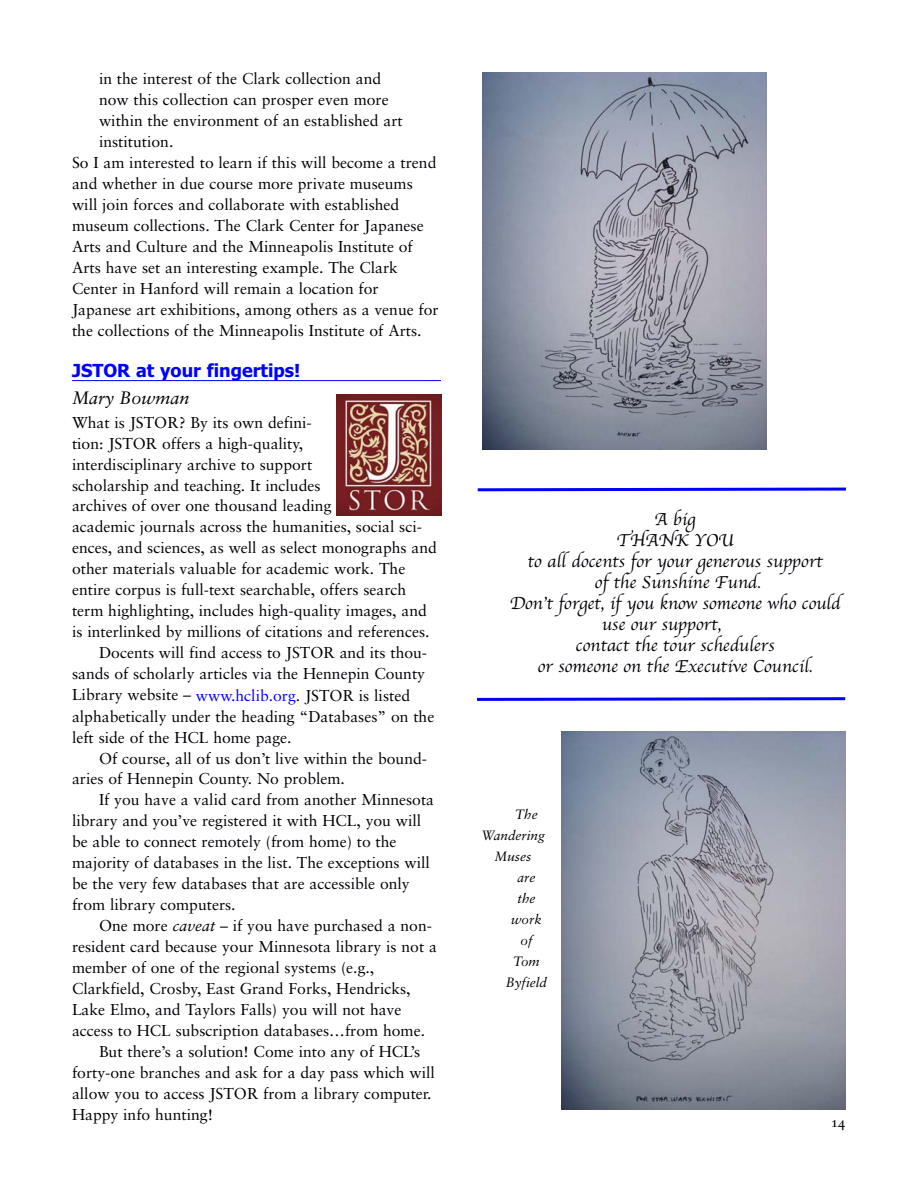
<style>
.page{position:relative;width:918px;height:1188px;background:#fff}
.page>*{position:absolute;margin:0;border:0;box-sizing:border-box;transform-origin:0 0}
.t1{font:18px "Apple Chancery";color:#000006}
.t2{font:700 18px "Tahoma";color:#00f}
.t3{font:italic 18px "Mia Sabon";color:#000006}
.t4{font:15.75px "Mia Sabon Roman";color:#000006}
.t5{font:15px "Mia Sabon Roman";color:#000006}
.t6{font:italic 13.5px "Mia Sabon";color:#000006}
.s1{color:#00f}
.s2{font-family:"Mia Sabon";font-style:italic}
</style>
<div class="page">
<hr style="left:72px;top:380px;width:369px;height:1px;background:#00f">
<img style="left:336px;top:394px;width:105px;height:121px">
<svg style="left:477px;top:487px;width:369px;height:5px"></svg>
<svg style="left:477px;top:697px;width:369px;height:4px"></svg>
<img style="left:483px;top:72px;width:283px;height:378px">
<img style="left:561px;top:732px;width:284px;height:378px">
<p class="t4" style="left:99px;top:72px;width:284px">in the interest of the Clark collection and</p>
<p class="t4" style="left:99px;top:93px;width:291px">now this collection can prosper even more</p>
<p class="t4" style="left:99px;top:114px;width:305px">within the environment of an established art</p>
<p class="t4" style="left:99px;top:135px;width:76px">institution.</p>
<p class="t4" style="left:72px;top:156px;width:366px">So I am interested to learn if this will become a trend</p>
<p class="t4" style="left:72px;top:177px;width:342px">and whether in due course more private museums</p>
<p class="t4" style="left:72px;top:198px;width:329px">will join forces and collaborate with established</p>
<p class="t4" style="left:72px;top:219px;width:353px">museum collections. The Clark Center for Japanese</p>
<p class="t4" style="left:72px;top:240px;width:342px">Arts and Culture and the Minneapolis Institute of</p>
<p class="t4" style="left:72px;top:261px;width:327px">Arts have set an interesting example. The Clark</p>
<p class="t4" style="left:72px;top:282px;width:308px">Center in Hanford will remain a location for</p>
<p class="t4" style="left:72px;top:303px;width:368px">Japanese art exhibitions, among others as a venue for</p>
<p class="t4" style="left:72px;top:324px;width:351px">the collections of the Minneapolis Institute of Arts.</p>
<p class="t2" style="left:72px;top:363px;width:230px">JSTOR at your fingertips!</p>
<p class="t3" style="left:72px;top:390px;width:119px">Mary Bowman</p>
<p class="t4" style="left:72px;top:415px;width:241px">What is JSTOR? By its own defini-</p>
<p class="t4" style="left:72px;top:436px;width:233px">tion: JSTOR offers a high-quality,</p>
<p class="t4" style="left:72px;top:457px;width:242px">interdisciplinary archive to support</p>
<p class="t4" style="left:72px;top:478px;width:250px">scholarship and teaching. It includes</p>
<p class="t4" style="left:72px;top:499px;width:261px">archives of over one thousand leading</p>
<p class="t4" style="left:72px;top:520px;width:352px">academic journals across the humanities, social sci-</p>
<p class="t4" style="left:72px;top:541px;width:366px">ences, and sciences, as well as select monographs and</p>
<p class="t4" style="left:72px;top:562px;width:335px">other materials valuable for academic work. The</p>
<p class="t4" style="left:72px;top:583px;width:336px">entire corpus is full-text searchable, offers search</p>
<p class="t4" style="left:72px;top:604px;width:356px">term highlighting, includes high-quality images, and</p>
<p class="t4" style="left:72px;top:625px;width:359px">is interlinked by millions of citations and references.</p>
<p class="t4" style="left:99px;top:646px;width:330px">Docents will find access to JSTOR and its thou-</p>
<p class="t4" style="left:72px;top:667px;width:355px">sands of scholarly articles via the Hennepin County</p>
<p class="t4" style="left:72px;top:688px;width:340px">Library website – <span class="s1">www.hclib.org</span>. JSTOR is listed</p>
<p class="t4" style="left:72px;top:709px;width:364px">alphabetically under the heading “Databases” on the</p>
<p class="t4" style="left:72px;top:730px;width:221px">left side of the HCL home page.</p>
<p class="t4" style="left:99px;top:751px;width:330px">Of course, all of us don’t live within the bound-</p>
<p class="t4" style="left:72px;top:772px;width:274px">aries of Hennepin County. No problem.</p>
<p class="t4" style="left:99px;top:793px;width:337px">If you have a valid card from another Minnesota</p>
<p class="t4" style="left:72px;top:814px;width:351px">library and you’ve registered it with HCL, you will</p>
<p class="t4" style="left:72px;top:835px;width:326px">be able to connect remotely (from home) to the</p>
<p class="t4" style="left:72px;top:856px;width:359px">majority of databases in the list. The exceptions will</p>
<p class="t4" style="left:72px;top:877px;width:339px">be the very few databases that are accessible only</p>
<p class="t4" style="left:72px;top:898px;width:165px">from library computers.</p>
<p class="t4" style="left:99px;top:919px;width:334px">One more <span class="s2">caveat</span> – if you have purchased a non-</p>
<p class="t4" style="left:72px;top:940px;width:366px">resident card because your Minnesota library is not a</p>
<p class="t4" style="left:72px;top:961px;width:304px">member of one of the regional systems (e.g.,</p>
<p class="t4" style="left:72px;top:982px;width:340px">Clarkfield, Crosby, East Grand Forks, Hendricks,</p>
<p class="t4" style="left:72px;top:1003px;width:331px">Lake Elmo, and Taylors Falls) you will not have</p>
<p class="t4" style="left:72px;top:1024px;width:355px">access to HCL subscription databases…from home.</p>
<p class="t4" style="left:99px;top:1045px;width:323px">But there’s a solution! Come into any of HCL’s</p>
<p class="t4" style="left:72px;top:1066px;width:364px">forty-one branches and ask for a day pass which will</p>
<p class="t4" style="left:72px;top:1087px;width:361px">allow you to access JSTOR from a library computer.</p>
<p class="t4" style="left:72px;top:1108px;width:142px">Happy info hunting!</p>
<p class="t1" style="left:655px;top:509px;width:42px">A big</p>
<p class="t1" style="left:616px;top:530px;width:119px">THANK YOU</p>
<p class="t1" style="left:528px;top:551px;width:297px">to all docents for your generous support</p>
<p class="t1" style="left:595px;top:572px;width:168px">of the Sunshine Fund.</p>
<p class="t1" style="left:510px;top:593px;width:332px">Don-t forget, if you know someone who could</p>
<p class="t1" style="left:602px;top:614px;width:121px">use our support,</p>
<p class="t1" style="left:576px;top:635px;width:200px">contact the tour schedulers</p>
<p class="t1" style="left:537px;top:656px;width:277px">or someone on the Executive Council.</p>
<p class="t6" style="left:515px;top:809px;width:24px">The</p>
<p class="t6" style="left:481px;top:830px;width:65px">Wandering</p>
<p class="t6" style="left:495px;top:851px;width:38px">Muses</p>
<p class="t6" style="left:518px;top:872px;width:19px">are</p>
<p class="t6" style="left:518px;top:893px;width:19px">the</p>
<p class="t6" style="left:511px;top:914px;width:32px">work</p>
<p class="t6" style="left:521px;top:935px;width:14px">of</p>
<p class="t6" style="left:513px;top:956px;width:28px">Tom</p>
<p class="t6" style="left:506px;top:977px;width:43px">Byfield</p>
<p class="t5" style="left:832px;top:1116px;width:16px">14</p>
</div>
